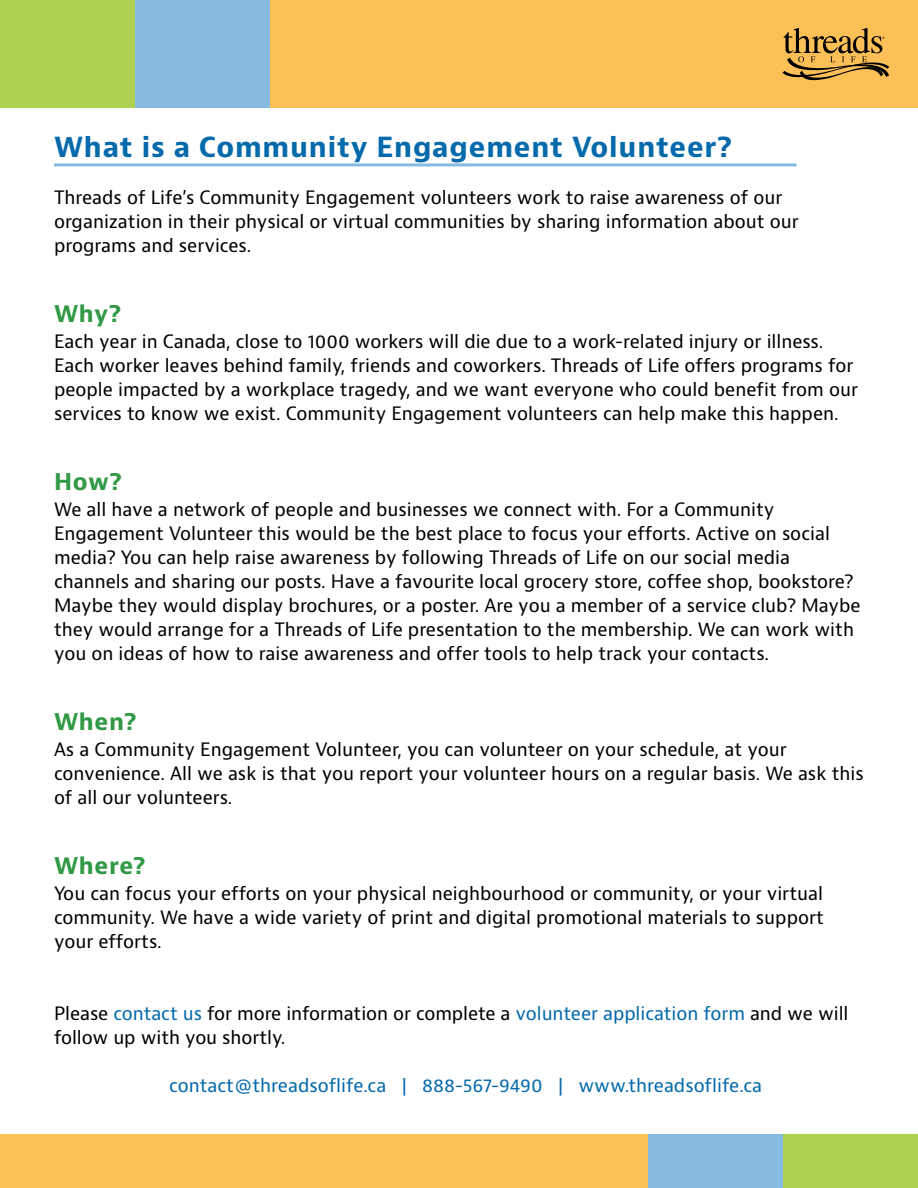
<style>
.page{position:relative;width:918px;height:1188px;background:#fff}
.page>*{position:absolute;margin:0;border:0;box-sizing:border-box;transform-origin:0 0}
.Headers{font:700 27px "Bernino Sans";letter-spacing:.03em;color:#046aab}
.Sub-heads{font:700 22.5px "Bernino Sans";letter-spacing:.03em;color:#329946}
.Body_Copy{font:18px/24px "Bernino Sans";color:#000}
.Bullet_lists{font:18px "Bernino Sans";color:#046aab}
.t1{font:3px "Arial";color:#000}
.s1{color:#046aab}
</style>
<div class="page">
<div style="left:270px;top:0;width:648px;height:108px;background:#fdc057"></div>
<div style="left:0;top:0;width:135px;height:108px;background:#aed24f"></div>
<div style="left:135px;top:0;width:135px;height:108px;background:#87bae1"></div>
<svg style="left:782px;top:28px;width:107px;height:52px"></svg>
<div style="left:0;top:1134px;width:648px;height:54px;background:#fdc057"></div>
<div style="left:783px;top:1134px;width:135px;height:54px;background:#aed24f"></div>
<div style="left:648px;top:1134px;width:135px;height:54px;background:#87bae1"></div>
<hr style="left:54px;top:163px;width:742px;height:3px;background:#87bae1">
<p class="t1" style="left:882px;top:36px;width:4px">®</p>
<p class="Headers" style="left:54px;top:129px;width:680px">What is a Community Engagement Volunteer?</p>
<p class="Body_Copy" style="left:54px;top:186px;width:746px">Threads of Life’s Community Engagement volunteers work to raise awareness of our organization in their physical or virtual communities by sharing information about our programs and services.</p>
<p class="Sub-heads" style="left:54px;top:299px;width:69px">Why?</p>
<p class="Body_Copy" style="left:54px;top:330px;width:806px">Each year in Canada, close to 1000 workers will die due to a work-related injury or illness.<br>Each worker leaves behind family, friends and coworkers. Threads of Life offers programs for people impacted by a workplace tragedy, and we want everyone who could benefit from our services to know we exist. Community Engagement volunteers can help make this happen.</p>
<p class="Sub-heads" style="left:54px;top:467px;width:69px">How?</p>
<p class="Body_Copy" style="left:54px;top:498px;width:808px">We all have a network of people and businesses we connect with. For a Community Engagement Volunteer this would be the best place to focus your efforts. Active on social media? You can help raise awareness by following Threads of Life on our social media channels and sharing our posts. Have a favourite local grocery store, coffee shop, bookstore?<br>Maybe they would display brochures, or a poster. Are you a member of a service club? Maybe they would arrange for a Threads of Life presentation to the membership. We can work with you on ideas of how to raise awareness and offer tools to help track your contacts.</p>
<p class="Sub-heads" style="left:54px;top:707px;width:84px">When?</p>
<p class="Body_Copy" style="left:54px;top:738px;width:811px">As a Community Engagement Volunteer, you can volunteer on your schedule, at your convenience. All we ask is that you report your volunteer hours on a regular basis. We ask this of all our volunteers.</p>
<p class="Sub-heads" style="left:54px;top:851px;width:93px">Where?</p>
<p class="Body_Copy" style="left:54px;top:882px;width:771px;text-align:justify">You can focus your efforts on your physical neighbourhood or community, or your virtual community. We have a wide variety of print and digital promotional materials to support your efforts.</p>
<p class="Body_Copy" style="left:54px;top:1002px;width:796px">Please <span class="s1">contact us</span> for more information or complete a <span class="s1">volunteer application form</span> and we will follow up with you shortly.</p>
<p class="Bullet_lists" style="left:169px;top:1074px;width:595px">contact@threadsoflife.ca | 888-567-9490 | www.threadsoflife.ca</p>
</div>
